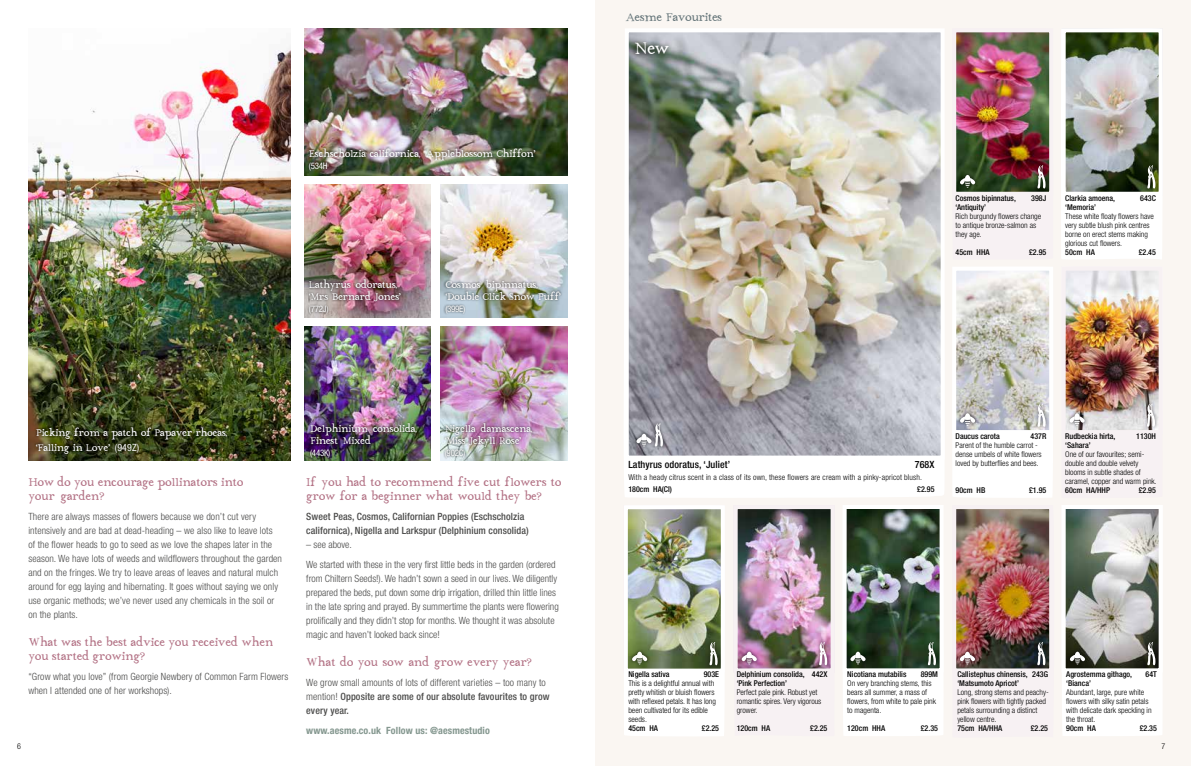
<style>
.page{position:relative;width:1191px;height:766px;background:#fff}
.page>*{position:absolute;margin:0;border:0;box-sizing:border-box;transform-origin:0 0}
.t1{font:22px "The Missus Hand";color:#fff}
.t2{font:15px/14px "The Missus Hand";letter-spacing:-.025em;color:#b37285}
.t3{font:15px "The Missus Hand";letter-spacing:-.035em;color:#67777b}
.t4{font:13px/12px "The Missus Hand";letter-spacing:-.035em;color:#fff}
.t5{font:300 condensed 10px/14px "Helvetica Neue LT Pro";letter-spacing:.01em;color:#4a4a49}
.t6{font:500 condensed 10px/14px "Helvetica Neue LT Pro";letter-spacing:.01em;color:#4a4a49}
.t7{font:700 condensed 10px "Helvetica Neue LT Std";letter-spacing:.01em;color:#84978f}
.t8{font:500 condensed 10px "Helvetica Neue LT Pro";letter-spacing:.01em;color:#000}
.t9{font:condensed 9px "Helvetica Neue LT Std";letter-spacing:-.035em;color:#fff}
.t10{font:300 condensed 8px/9px "Helvetica Neue LT Pro";color:#000}
.t11{font:500 condensed 8px/9px "Helvetica Neue LT Pro";color:#000}
.t12{font:300 condensed 8px "Helvetica Neue LT Pro";letter-spacing:.02em;color:#000}
.s1{font-family:"Helvetica Neue LT Std";font-stretch:condensed;font-size:10px}
.s2{font-weight:500}
</style>
<div class="page">
<img style="left:305px;top:184px;width:126px;height:133px">
<img style="left:441px;top:184px;width:126px;height:133px">
<img style="left:305px;top:327px;width:126px;height:133px">
<img style="left:441px;top:327px;width:126px;height:133px">
<img style="left:305px;top:28px;width:262px;height:148px">
<div style="left:595px;top:0;width:596px;height:765px;background:#faf6f2"></div>
<div style="left:624px;top:297px;width:321px;height:201px;background:#fff"></div>
<img style="left:630px;top:33px;width:309px;height:421px">
<div style="left:625px;top:28px;width:319px;height:431px;border:4px solid #fff"></div>
<div style="left:630px;top:37px;width:43px;height:22px;background:#000;opacity:.75"></div>
<div style="left:651px;top:420px;width:15px;height:30px;background:#000;opacity:.5"></div>
<div style="left:633px;top:430px;width:22px;height:20px;background:#000;opacity:.7"></div>
<svg style="left:636px;top:423px;width:27px;height:23px"></svg>
<img style="left:956px;top:32px;width:94px;height:160px">
<svg style="left:952px;top:267px;width:101px;height:231px"></svg>
<img style="left:1061px;top:29px;width:101px;height:402px">
<img style="left:624px;top:505px;width:101px;height:231px">
<img style="left:737px;top:509px;width:94px;height:160px">
<img style="left:843px;top:505px;width:100px;height:231px">
<img style="left:956px;top:509px;width:94px;height:160px">
<svg style="left:1062px;top:505px;width:100px;height:231px"></svg>
<img style="left:28px;top:45px;width:263px;height:415px">
<div style="left:34px;top:425px;width:195px;height:31px;background:#000;opacity:.75"></div>
<div style="left:307px;top:277px;width:96px;height:39px;background:#000;opacity:.75"></div>
<div style="left:443px;top:421px;width:92px;height:39px;background:#000;opacity:.75"></div>
<div style="left:443px;top:277px;width:120px;height:39px;background:#000;opacity:.75"></div>
<div style="left:308px;top:421px;width:111px;height:39px;background:#000;opacity:.75"></div>
<div style="left:307px;top:146px;width:230px;height:26px;background:#000;opacity:.75"></div>
<h3 class="t4" style="left:309px;top:148px;width:228px">Eschscholzia californica, ‘Appleblossom Chiffon’</h3>
<p class="t9" style="left:309px;top:160px;width:20px">(534H</p>
<h3 class="t4" style="left:309px;top:279px;width:94px">Lathyrus odoratus, ‘Mrs Bernard Jones’</h3>
<p class="t9" style="left:309px;top:303px;width:21px">(772J)</p>
<h3 class="t4" style="left:445px;top:279px;width:117px">Cosmos bipinnatus, ‘Double Click Snow Puff’</h3>
<p class="t9" style="left:445px;top:303px;width:21px">(399E)</p>
<h3 class="t4" style="left:36px;top:426px;width:193px;line-height:14px">Picking from a patch of Papaver rhoeas, ‘Falling in Love’ <span class="s1">(949Z)</span></h3>
<h2 class="t2" style="left:28px;top:476px;width:217px">How do you encourage pollinators into your garden?</h2>
<p class="t5" style="left:28px;top:509px;width:255px">There are always masses of flowers because we don’t cut very intensively and are bad at dead-heading – we also like to leave lots<br>of the flower heads to go to seed as we love the shapes later in the season. We have lots of weeds and wildflowers throughout the garden and on the fringes. We try to leave areas of leaves and natural mulch around for egg laying and hibernating. It goes without saying we only use organic methods; we’ve never used any chemicals in the soil or on the plants.</p>
<h2 class="t2" style="left:28px;top:636px;width:247px">What was the best advice you received when you started growing?</h2>
<p class="t5" style="left:28px;top:669px;width:261px">“Grow what you love” (from Georgie Newbery of Common Farm Flowers when I attended one of her workshops).</p>
<p class="t10" style="left:17px;top:741px;width:5px">6</p>
<h3 class="t4" style="left:310px;top:423px;width:109px">Delphinium consolida,<br>Finest Mixed</h3>
<p class="t9" style="left:310px;top:447px;width:22px">(443K)</p>
<h3 class="t4" style="left:445px;top:423px;width:89px">Nigella damascena, ‘Miss Jekyll Rose’</h3>
<p class="t9" style="left:445px;top:447px;width:22px">(902C)</p>
<h2 class="t2" style="left:306px;top:476px;width:257px">If you had to recommend five cut flowers to grow for a beginner what would they be?</h2>
<p class="t6" style="left:306px;top:509px;width:224px">Sweet Peas, Cosmos, Californian Poppies (Eschscholzia californica), Nigella and Larkspur (Delphinium consolida)</p>
<p class="t5" style="left:306px;top:534px;width:251px;line-height:19.7px">– see above.<br>We started with these in the very first little beds in the garden (ordered</p>
<p class="t5" style="left:306px;top:571px;width:254px">from Chiltern Seeds!). We hadn’t sown a seed in our lives. We diligently prepared the beds, put down some drip irrigation, drilled thin little lines in the late spring and prayed. By summertime the plants were flowering prolifically and they didn’t stop for months. We thought it was absolute magic and haven’t looked back since!</p>
<h2 class="t2" style="left:306px;top:655px;width:227px">What do you sow and grow every year?</h2>
<p class="t5" style="left:306px;top:675px;width:245px">We grow small amounts of lots of different varieties – too many to mention! <span class="s2">Opposite are some of our absolute favourites to grow every year.</span></p>
<p class="t7" style="left:306px;top:723px;width:185px">www.aesme.co.uk Follow us: @aesmestudio</p>
<h2 class="t3" style="left:625px;top:10px;width:98px">Aesme Favourites</h2>
<h1 class="t1" style="left:634px;top:38px;width:37px">New</h1>
<p class="t11" style="left:955px;top:193px;width:62px">Cosmos bipinnatus,</p>
<p class="t11" style="left:1031px;top:193px;width:17px">398J</p>
<p class="t11" style="left:955px;top:202px;width:32px">‘Antiquity’</p>
<p class="t10" style="left:955px;top:211px;width:87px">Rich burgundy flowers change to antique bronze-salmon as they age.</p>
<p class="t11" style="left:955px;top:247px;width:36px">45cm HHA</p>
<p class="t11" style="left:1029px;top:247px;width:19px">£2.95</p>
<p class="t11" style="left:1065px;top:193px;width:51px">Clarkia amoena,</p>
<p class="t11" style="left:1140px;top:193px;width:17px">643C</p>
<p class="t11" style="left:1065px;top:202px;width:32px">‘Memoria’</p>
<p class="t10" style="left:1065px;top:211px;width:90px">These white floaty flowers have very subtle blush pink centres borne on erect stems making glorious cut flowers.</p>
<p class="t11" style="left:1065px;top:247px;width:31px">50cm HA</p>
<p class="t11" style="left:1138px;top:247px;width:19px">£2.45</p>
<p class="t8" style="left:628px;top:458px;width:103px">Lathyrus odoratus, ‘Juliet’</p>
<p class="t8" style="left:914px;top:458px;width:21px">768X</p>
<p class="t12" style="left:628px;top:472px;width:295px">With a heady citrus scent in a class of its own, these flowers are cream with a pinky-apricot blush.</p>
<p class="t11" style="left:628px;top:484px;width:45px">180cm HA(Cl)</p>
<p class="t11" style="left:917px;top:484px;width:19px">£2.95</p>
<p class="t11" style="left:955px;top:431px;width:46px">Daucus carota</p>
<p class="t11" style="left:1030px;top:431px;width:17px">437R</p>
<p class="t10" style="left:955px;top:440px;width:88px">Parent of the humble carrot - dense umbels of white flowers loved by butterflies and bees.</p>
<p class="t11" style="left:955px;top:485px;width:31px">90cm HB</p>
<p class="t11" style="left:1029px;top:485px;width:19px">£1.95</p>
<p class="t11" style="left:1065px;top:431px;width:52px">Rudbeckia hirta,</p>
<p class="t11" style="left:1136px;top:431px;width:21px">1130H</p>
<p class="t11" style="left:1065px;top:440px;width:27px">‘Sahara’</p>
<p class="t10" style="left:1065px;top:449px;width:93px">One of our favourites; semi&shy;double and double velvety blooms in subtle shades of caramel, copper and warm pink.</p>
<p class="t11" style="left:1065px;top:485px;width:46px">60cm HA/HHP</p>
<p class="t11" style="left:1138px;top:485px;width:19px">£2.95</p>
<p class="t11" style="left:628px;top:669px;width:43px">Nigella sativa</p>
<p class="t11" style="left:704px;top:669px;width:17px">903E</p>
<p class="t10" style="left:628px;top:678px;width:89px">This is a delightful annual with pretty whitish or bluish flowers with reflexed petals. It has long been cultivated for its edible seeds.</p>
<p class="t11" style="left:628px;top:723px;width:31px">45cm HA</p>
<p class="t11" style="left:702px;top:723px;width:19px">£2.25</p>
<p class="t11" style="left:736px;top:669px;width:92px">Delphinium consolida, 442X ‘Pink Perfection’</p>
<p class="t10" style="left:736px;top:687px;width:86px">Perfect pale pink. Robust yet romantic spires. Very vigorous grower.</p>
<p class="t11" style="left:736px;top:723px;width:35px">120cm HA</p>
<p class="t11" style="left:810px;top:723px;width:19px">£2.25</p>
<p class="t11" style="left:847px;top:669px;width:61px">Nicotiana mutabilis</p>
<p class="t11" style="left:920px;top:669px;width:19px">899M</p>
<p class="t10" style="left:847px;top:678px;width:90px">On very branching stems, this bears all summer, a mass of flowers, from white to pale pink to magenta.</p>
<p class="t11" style="left:847px;top:723px;width:39px">120cm HHA</p>
<p class="t11" style="left:920px;top:723px;width:19px">£2.35</p>
<p class="t11" style="left:957px;top:669px;width:92px">Callistephus chinensis, 243G ‘Matsumoto Apricot’</p>
<p class="t10" style="left:957px;top:687px;width:93px">Long, strong stems and peachy&shy;pink flowers with tightly packed petals surrounding a distinct yellow centre.</p>
<p class="t11" style="left:957px;top:723px;width:47px">75cm HA/HHA</p>
<p class="t11" style="left:1030px;top:723px;width:19px">£2.25</p>
<p class="t11" style="left:1066px;top:669px;width:67px">Agrostemma githago,</p>
<p class="t11" style="left:1145px;top:669px;width:13px">64T</p>
<p class="t11" style="left:1066px;top:678px;width:26px">‘Bianca’</p>
<p class="t10" style="left:1066px;top:687px;width:87px">Abundant, large, pure white flowers with silky satin petals with delicate dark speckling in the throat.</p>
<p class="t11" style="left:1066px;top:723px;width:31px">90cm HA</p>
<p class="t11" style="left:1139px;top:723px;width:19px">£2.35</p>
<p class="t10" style="left:1161px;top:741px;width:5px">7</p>
</div>
